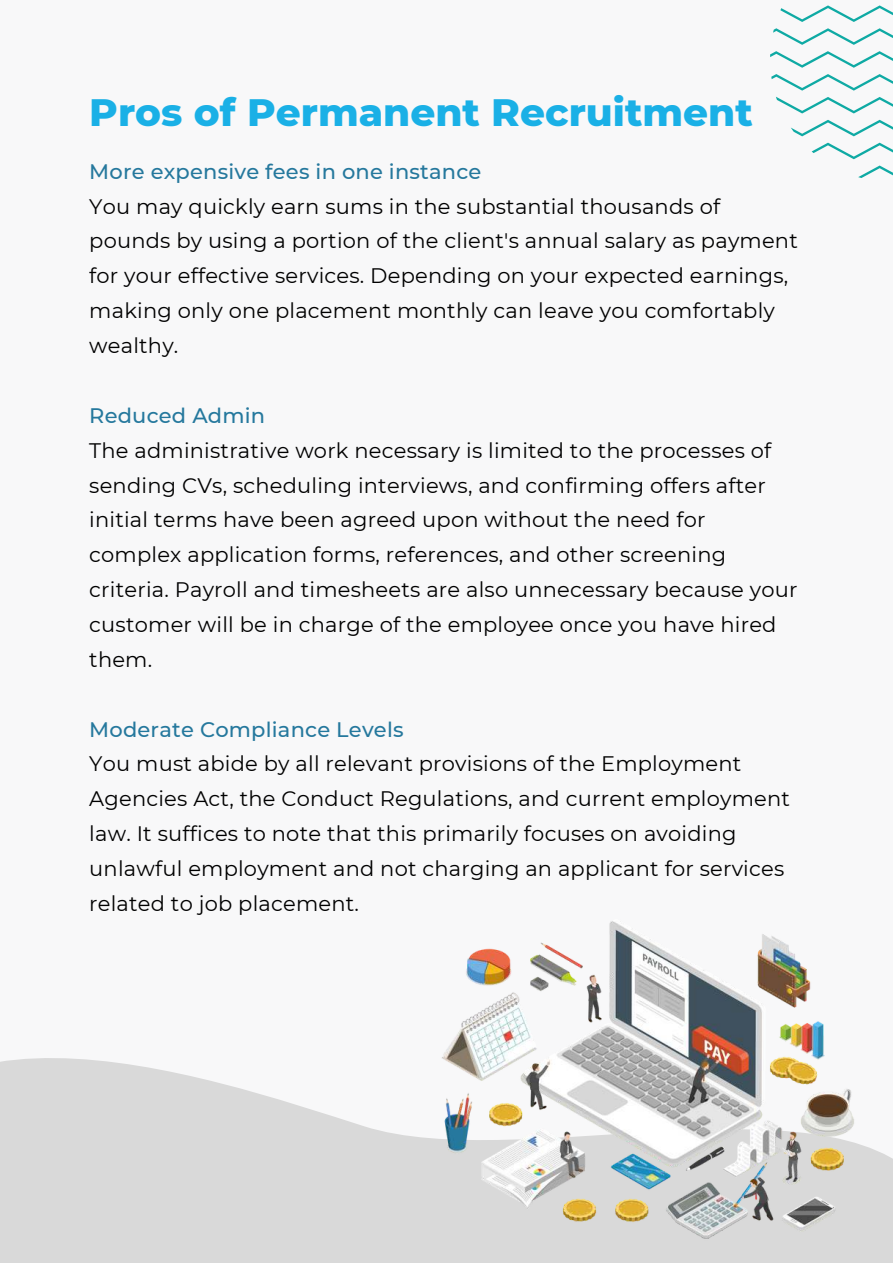
<style>
.page{position:relative;width:893px;height:1264px;background:#fff}
.page>*{position:absolute;margin:0;border:0;box-sizing:border-box;transform-origin:0 0}
.t1{font:800 39px "Montserrat";color:#1ab0e6}
.t2{font:21px/34.8px "Montserrat";letter-spacing:.01em;color:#000}
.t3{font:500 21px "Montserrat";letter-spacing:.01em;color:#25789d}
</style>
<div class="page">
<div style="left:0;top:0;width:892px;height:1262px;background:#f8f8f9"></div>
<svg style="left:771px;top:74px;width:121px;height:17px"></svg>
<svg style="left:811px;top:143px;width:81px;height:16px"></svg>
<svg style="left:858px;top:165px;width:34px;height:13px"></svg>
<svg style="left:770px;top:51px;width:122px;height:17px"></svg>
<svg style="left:791px;top:120px;width:101px;height:16px"></svg>
<svg style="left:780px;top:5px;width:112px;height:17px"></svg>
<svg style="left:773px;top:28px;width:119px;height:17px"></svg>
<svg style="left:776px;top:97px;width:116px;height:16px"></svg>
<svg style="left:0;top:1058px;width:892px;height:204px;fill:#d9d9d9"></svg>
<img style="left:427px;top:921px;width:438px;height:341px">
<h1 class="t1" style="left:89px;top:83px;width:665px">Pros of Permanent Recruitment</h1>
<p class="t3" style="left:89px;top:157px;width:393px">More expensive fees in one instance</p>
<p class="t2" style="left:89px;top:188px;width:710px">You may quickly earn sums in the substantial thousands of pounds by using a portion of the client's annual salary as payment for your effective services. Depending on your expected earnings, making only one placement monthly can leave you comfortably wealthy.</p>
<p class="t3" style="left:89px;top:400px;width:177px">Reduced Admin</p>
<p class="t2" style="left:89px;top:432px;width:709px">The administrative work necessary is limited to the processes of sending CVs, scheduling interviews, and confirming offers after initial terms have been agreed upon without the need for complex application forms, references, and other screening criteria. Payroll and timesheets are also unnecessary because your customer will be in charge of the employee once you have hired them.</p>
<p class="t3" style="left:89px;top:714px;width:316px">Moderate Compliance Levels</p>
<p class="t2" style="left:89px;top:745px;width:702px">You must abide by all relevant provisions of the Employment Agencies Act, the Conduct Regulations, and current employment law. It suffices to note that this primarily focuses on avoiding unlawful employment and not charging an applicant for services related to job placement.</p>
</div>
